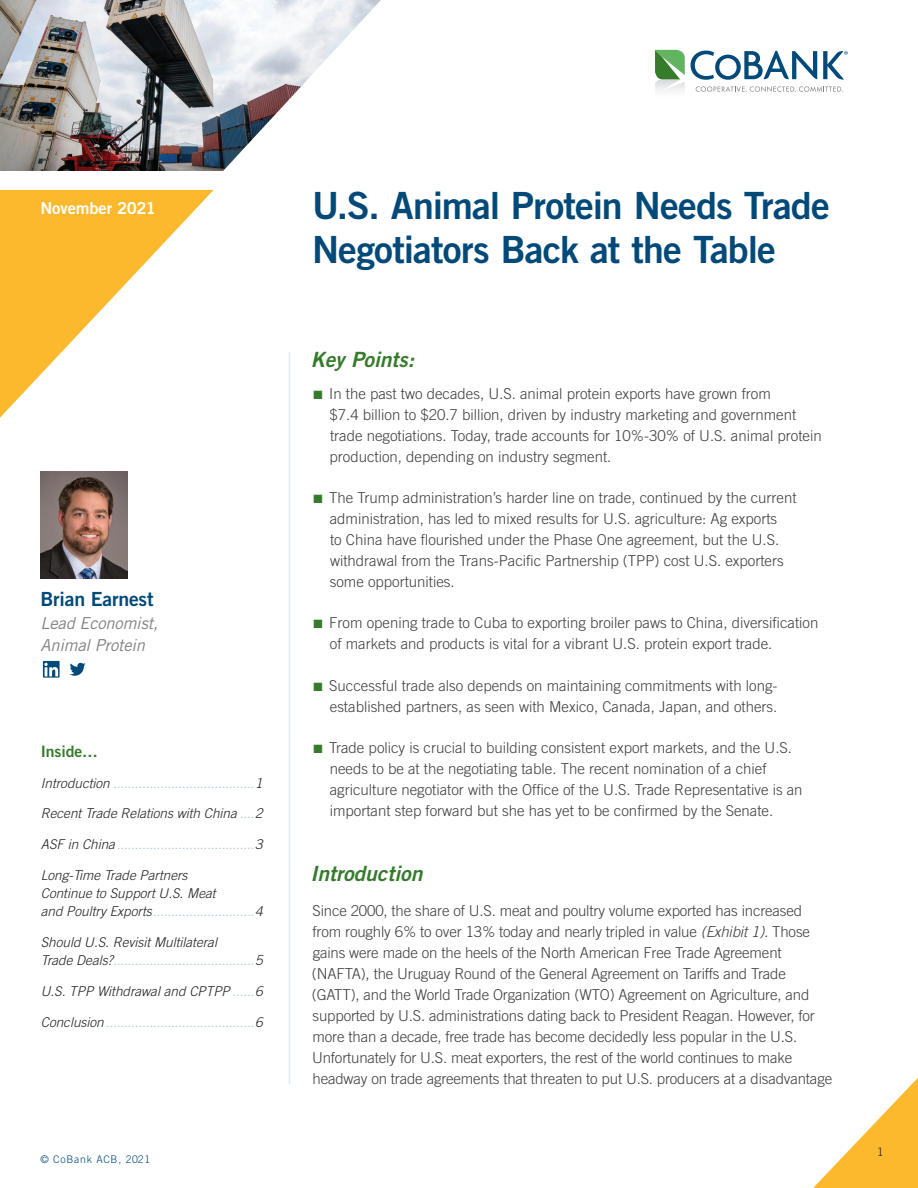
<style>
.page{position:relative;width:918px;height:1188px;background:#fff}
.page>*{position:absolute;margin:0;border:0;box-sizing:border-box;transform-origin:0 0}
.t1{font:37.5px/43.5px "Trade Gothic Bold Two";letter-spacing:-.02em;color:#004978}
.t2{font:italic 21px "Trade Gothic Bold Two";color:#357b2b}
.t3{font:19.5px "Trade Gothic Bold Two";letter-spacing:-.01em;color:#004978}
.t4{font:italic 16.5px/22.5px "Trade Gothic";letter-spacing:-.01em;color:#808285}
.t5{font:16.5px "Trade Gothic Bold Two";letter-spacing:-.005em;color:#fff}
.t6{font:15.75px "Trade Gothic Bold Two";letter-spacing:-.005em;color:#357b2b}
.t7{font:300 15px/21px "Trade Gothic";color:#3e3d3e}
.t8{font:italic 300 13.5px/18px "Trade Gothic";color:#231f20}
.t9{font:italic 300 13.5px "Trade Gothic";color:#acc3cf}
.t10{font:300 11.7px "Trade Gothic";color:#231f20}
.t11{font:300 10.5px "Trade Gothic";letter-spacing:.07em;color:#004978}
.s1{color:#231f20}
.s2{color:#acc3cf}
.s3{color:#357b2b}
.s4{font-style:italic}
</style>
<div class="page">
<img style="left:0;top:0;width:381px;height:171px">
<svg style="left:655px;top:50px;width:30px;height:41px"></svg>
<svg style="left:696px;top:86px;width:147px;height:6px"></svg>
<svg style="left:691px;top:51px;width:157px;height:29px"></svg>
<hr style="left:289px;top:352px;width:1px;height:732px;background:#c4d6de">
<svg style="left:0;top:190px;width:214px;height:228px"></svg>
<svg style="left:813px;top:1078px;width:105px;height:110px"></svg>
<img style="left:41px;top:472px;width:86px;height:106px">
<svg style="left:70px;top:663px;width:16px;height:13px"></svg>
<svg style="left:43px;top:661px;width:17px;height:17px"></svg>
<p class="t5" style="left:40px;top:198px;width:117px">November 2021</p>
<h1 class="t1" style="left:312px;top:183px;width:519px">U.S. Animal Protein Needs Trade<br>Negotiators Back at the Table</h1>
<h3 class="t3" style="left:40px;top:587px;width:115px">Brian Earnest</h3>
<p class="t4" style="left:40px;top:611px;width:119px">Lead Economist,<br>Animal Protein</p>
<p class="t6" style="left:41px;top:741px;width:59px">Inside…</p>
<p class="t9" style="left:41px;top:775px;width:223px"><span class="s1">Introduction</span> .......................................<span class="s1">1</span></p>
<p class="t8" style="left:41px;top:805px;width:223px">Recent Trade Relations with China <span class="s2">....</span>2</p>
<p class="t9" style="left:41px;top:837px;width:223px"><span class="s1">ASF in China</span> ......................................<span class="s1">3</span></p>
<p class="t8" style="left:41px;top:866px;width:223px">Long-Time Trade Partners<br>Continue to Support U.S. Meat<br>and Poultry Exports<span class="s2">............................</span>4</p>
<p class="t8" style="left:41px;top:933px;width:223px">Should U.S. Revisit Multilateral<br>Trade Deals?<span class="s2">.......................................</span>5</p>
<p class="t8" style="left:41px;top:982px;width:223px">U.S. TPP Withdrawal and CPTPP <span class="s2">......</span>6</p>
<p class="t9" style="left:41px;top:1014px;width:223px"><span class="s1">Conclusion</span> .........................................<span class="s1">6</span></p>
<p class="t11" style="left:40px;top:1153px;width:111px">© CoBank ACB, 2021</p>
<h2 class="t2" style="left:311px;top:346px;width:105px">Key Points:</h2>
<p class="t7" style="left:330px;top:383px;width:494px;text-indent:-16px"><span class="s3">■</span> In the past two decades, U.S. animal protein exports have grown from<br>$7.4 billion to $20.7 billion, driven by industry marketing and government trade negotiations. Today, trade accounts for 10%-30% of U.S. animal protein production, depending on industry segment.</p>
<p class="t7" style="left:330px;top:487px;width:468px;text-indent:-16px"><span class="s3">■</span> The Trump administration’s harder line on trade, continued by the current administration, has led to mixed results for U.S. agriculture: Ag exports<br>to China have flourished under the Phase One agreement, but the U.S. withdrawal from the Trans-Pacific Partnership (TPP) cost U.S. exporters some opportunities.</p>
<p class="t7" style="left:330px;top:612px;width:490px;text-indent:-16px"><span class="s3">■</span> From opening trade to Cuba to exporting broiler paws to China, diversification of markets and products is vital for a vibrant U.S. protein export trade.</p>
<p class="t7" style="left:313px;top:675px;width:466px;text-align:right"><span class="s3">■</span> Successful trade also depends on maintaining commitments with long&shy;established partners, as seen with Mexico, Canada, Japan, and others.</p>
<p class="t7" style="left:330px;top:737px;width:474px;text-indent:-16px"><span class="s3">■</span> Trade policy is crucial to building consistent export markets, and the U.S. needs to be at the negotiating table. The recent nomination of a chief agriculture negotiator with the Office of the U.S. Trade Representative is an important step forward but she has yet to be confirmed by the Senate.</p>
<h2 class="t2" style="left:310px;top:861px;width:114px">Introduction</h2>
<p class="t7" style="left:312px;top:900px;width:522px">Since 2000, the share of U.S. meat and poultry volume exported has increased from roughly 6% to over 13% today and nearly tripled in value <span class="s4">(Exhibit 1).</span> Those gains were made on the heels of the North American Free Trade Agreement (NAFTA), the Uruguay Round of the General Agreement on Tariffs and Trade (GATT), and the World Trade Organization (WTO) Agreement on Agriculture, and supported by U.S. administrations dating back to President Reagan. However, for more than a decade, free trade has become decidedly less popular in the U.S.<br>Unfortunately for U.S. meat exporters, the rest of the world continues to make headway on trade agreements that threaten to put U.S. producers at a disadvantage</p>
<p class="t10" style="left:877px;top:1145px;width:8px">1</p>
</div>
